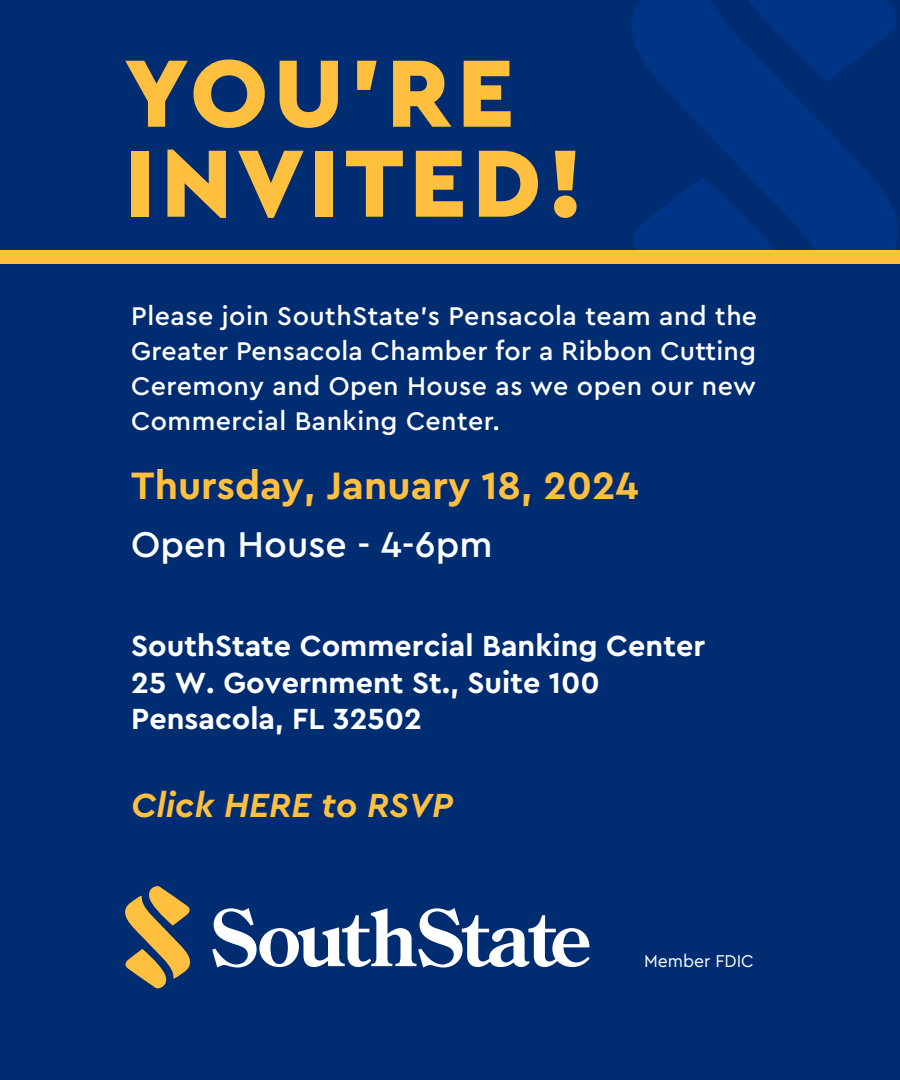
<style>
.page{position:relative;width:900px;height:1080px;background:#002d72}
.page>*{position:absolute;margin:0;border:0;box-sizing:border-box;transform-origin:0 0}
.t1{font:900 100px/90px "Cera Pro";letter-spacing:.055em;color:#ffbf3f}
.t2{font:700 40px "Cera Pro";color:#ffbf3f}
.t3{font:500 37.5px "Cera Pro";color:#fff}
.t4{font:italic 700 35px "Cera Pro";color:#ffbf3f}
.t5{font:700 30.5px/36.5px "Cera Pro";color:#fff}
.t6{font:500 26.75px/34.8px "Cera Pro";letter-spacing:.02em;color:#fff;text-align:justify}
.t7{font:17.75px "Cera Pro";color:#fff}
</style>
<div class="page">
<svg style="left:125px;top:886px;width:66px;height:102px"></svg>
<svg style="left:212px;top:908px;width:378px;height:60px"></svg>
<div style="left:0;top:250px;width:900px;height:14px;background:#ffbf3f"></div>
<svg style="left:632px;top:0;width:266px;height:250px;fill:#003486"></svg>
<h1 class="t1" style="left:125px;top:45px;width:460px">YOU’RE<br>INVITED!</h1>
<p class="t6" style="left:131px;top:298px;width:627px">Please join SouthState’s Pensacola team and the Greater Pensacola Chamber for a Ribbon Cutting Ceremony and Open House as we open our new Commercial Banking Center.</p>
<h2 class="t2" style="left:131px;top:459px;width:509px">Thursday, January 18, 2024</h2>
<h3 class="t3" style="left:131px;top:519px;width:363px">Open House - 4-6pm</h3>
<p class="t5" style="left:131px;top:626px;width:575px">SouthState Commercial Banking Center<br>25 W. Government St., Suite 100<br>Pensacola, FL 32502</p>
<h3 class="t4" style="left:131px;top:782px;width:323px">Click HERE to RSVP</h3>
<p class="t7" style="left:644px;top:949px;width:111px">Member FDIC</p>
</div>
